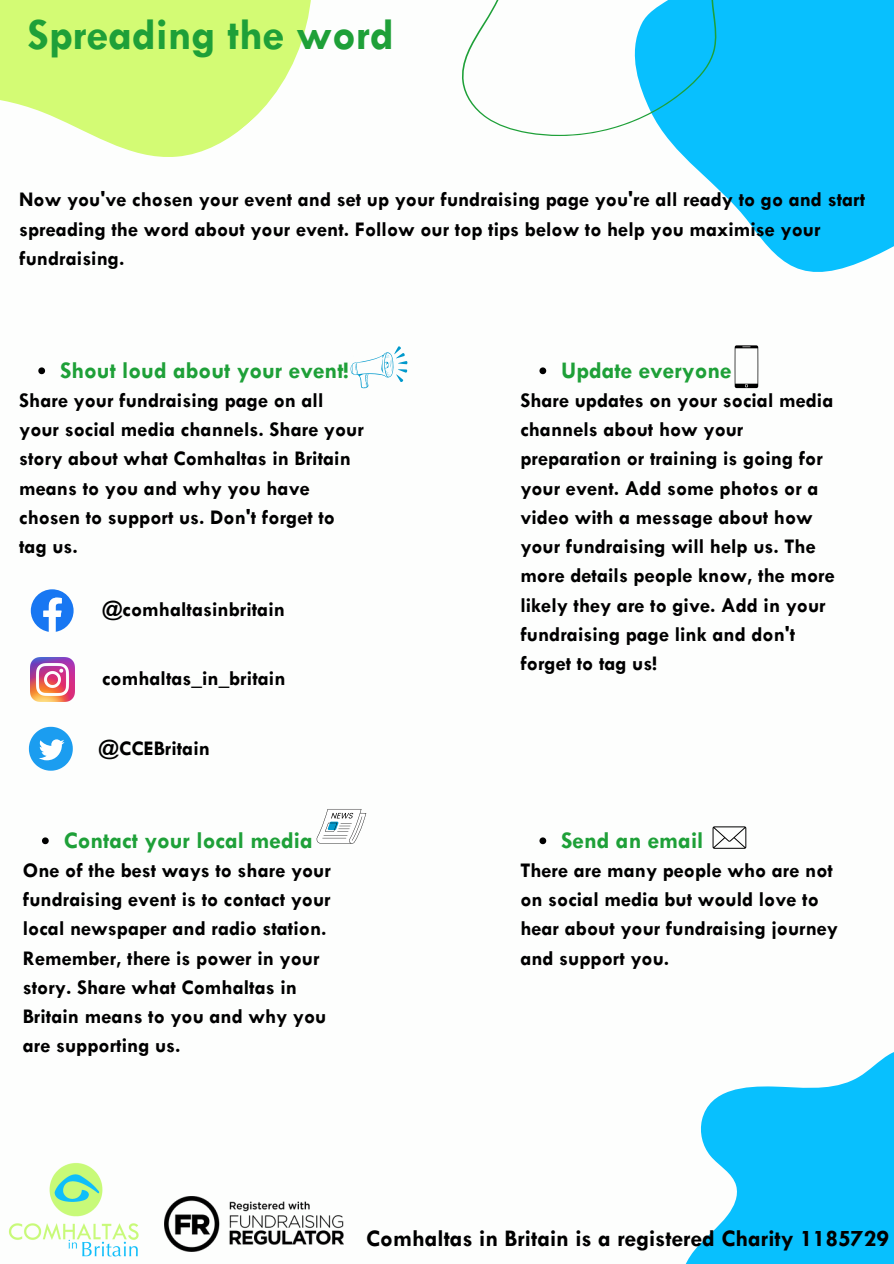
<style>
.page{position:relative;width:894px;height:1264px;background:#fff}
.page>*{position:absolute;margin:0;border:0;box-sizing:border-box;transform-origin:0 0}
.t1{font:700 45px "Tw Cen";color:#1ea038}
.t2{font:700 24px "Tw Cen";color:#1ea038}
.t3{font:700 24px "Tw Cen";color:#000}
.t4{font:700 21px/29.2px "Tw Cen";color:#000}
</style>
<div class="page">
<svg style="left:686px;top:1052px;width:207px;height:211px;fill:#08c0fe"></svg>
<img style="left:8px;top:1163px;width:131px;height:94px">
<svg style="left:0;top:0;width:311px;height:375px"></svg>
<svg style="left:31px;top:589px;width:43px;height:43px"></svg>
<img style="left:31px;top:657px;width:44px;height:44px">
<svg style="left:29px;top:726px;width:44px;height:44px"></svg>
<svg style="left:350px;top:346px;width:58px;height:42px"></svg>
<svg style="left:316px;top:809px;width:50px;height:34px"></svg>
<svg style="left:734px;top:345px;width:24px;height:43px"></svg>
<svg style="left:712px;top:826px;width:34px;height:22px"></svg>
<svg style="left:666px;top:0;width:227px;height:272px;fill:#08c0fe"></svg>
<svg style="left:38px;top:367px;width:7px;height:7px"></svg>
<svg style="left:42px;top:837px;width:7px;height:7px"></svg>
<svg style="left:539px;top:367px;width:7px;height:7px"></svg>
<svg style="left:539px;top:837px;width:7px;height:7px"></svg>
<svg style="left:462px;top:0;width:354px;height:136px"></svg>
<img style="left:165px;top:1196px;width:179px;height:55px">
<p class="t1" style="left:28px;top:11px;width:368px">Spreading the word</p>
<p class="t4" style="left:19px;top:185px;width:847px">Now you've chosen your event and set up your fundraising page you're all ready to go and start spreading the word about your event. Follow our top tips below to help you maximise your fundraising.</p>
<h1 class="t2" style="left:60px;top:357px;width:290px">Shout loud about your event!</h1>
<p class="t4" style="left:19px;top:385px;width:346px">Share your fundraising page on all your social media channels. Share your story about what Comhaltas in Britain means to you and why you have chosen to support us. Don't forget to tag us.</p>
<p class="t4" style="left:102px;top:595px;width:184px">@comhaltasinbritain</p>
<p class="t4" style="left:102px;top:663px;width:185px">comhaltas_in_britain</p>
<p class="t4" style="left:99px;top:733px;width:113px">@CCEBritain</p>
<p class="t2" style="left:64px;top:827px;width:250px">Contact your local media</p>
<p class="t4" style="left:23px;top:855px;width:309px">One of the best ways to share your fundraising event is to contact your local newspaper and radio station.<br>Remember, there is power in your story. Share what Comhaltas in<br>Britain means to you and why you are supporting us.</p>
<p class="t2" style="left:561px;top:357px;width:172px">Update everyone</p>
<p class="t4" style="left:520px;top:385px;width:316px">Share updates on your social media channels about how your preparation or training is going for your event. Add some photos or a video with a message about how your fundraising will help us. The more details people know, the more likely they are to give. Add in your fundraising page link and don't forget to tag us!</p>
<p class="t2" style="left:561px;top:827px;width:144px">Send an email</p>
<p class="t4" style="left:520px;top:855px;width:319px">There are many people who are not on social media but would love to hear about your fundraising journey and support you.</p>
<p class="t3" style="left:366px;top:1225px;width:524px">Comhaltas in Britain is a registered Charity 1185729</p>
</div>
